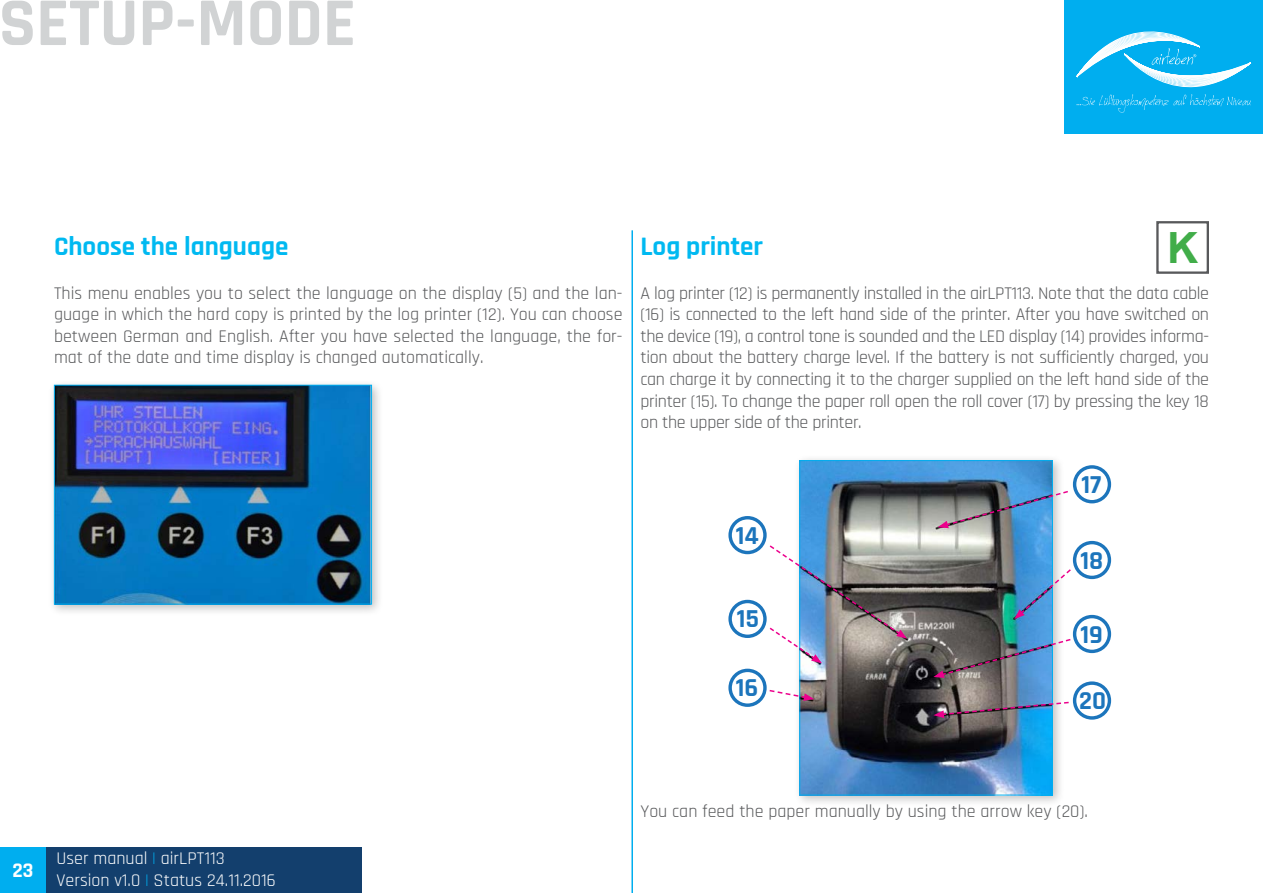
<style>
.page{position:relative;width:1263px;height:893px;background:#fff}
.page>*{position:absolute;margin:0;border:0;box-sizing:border-box;transform-origin:0 0}
.t1{font:700 69px "Rajdhani";color:#d1d3d4}
.t2{font:700 43.05px "Arial";color:#41ad49}
.t3{font:700 27px "Rajdhani";color:#00b9f1}
.t4{font:700 26.1px "Rajdhani";color:#1c75bc}
.t5{font:700 21px "Rajdhani";color:#fff}
.t6{font:18px/21.6px "Rajdhani";color:#58595b;text-align:justify}
.t7{font:18px/21.6px "Rajdhani";color:#fff}
.s1{color:#00aeef}
</style>
<div class="page">
<div style="left:0;top:847px;width:46px;height:46px;background:#00aeef"></div>
<div style="left:46px;top:847px;width:315px;height:46px;background:#133f6d"></div>
<div style="left:1064px;top:0;width:199px;height:134px;background:#00aeef"></div>
<svg style="left:1076px;top:31px;width:175px;height:82px"></svg>
<hr style="left:631px;top:230px;width:2px;height:663px;background:#00aeef">
<div style="left:48px;top:379px;width:336px;height:237px;background:#000;opacity:.25"></div>
<img style="left:56px;top:387px;width:314px;height:215px">
<div style="left:54px;top:385px;width:318px;height:219px;border:1px solid #00aeef"></div>
<div style="left:793px;top:454px;width:272px;height:353px;background:#000;opacity:.25"></div>
<img style="left:801px;top:462px;width:250px;height:331px">
<div style="left:799px;top:460px;width:254px;height:335px;border:1px solid #00aeef"></div>
<div style="left:1156px;top:221px;width:53px;height:53px;border:2px solid #58595b"></div>
<div style="left:728px;top:516px;width:39px;height:38px;border:3px solid #1c75bc;border-radius:50%"></div>
<div style="left:1073px;top:541px;width:38px;height:38px;border:3px solid #1c75bc;border-radius:50%"></div>
<div style="left:1073px;top:465px;width:38px;height:38px;border:3px solid #1c75bc;border-radius:50%"></div>
<svg style="left:730px;top:601px;width:35px;height:35px"></svg>
<div style="left:728px;top:600px;width:39px;height:38px;border:3px solid #1c75bc;border-radius:50%"></div>
<div style="left:1073px;top:615px;width:38px;height:38px;border:3px solid #1c75bc;border-radius:50%"></div>
<svg style="left:730px;top:670px;width:35px;height:35px"></svg>
<div style="left:728px;top:669px;width:39px;height:38px;border:3px solid #1c75bc;border-radius:50%"></div>
<svg style="left:1074px;top:683px;width:35px;height:35px"></svg>
<div style="left:1073px;top:681px;width:38px;height:39px;border:3px solid #1c75bc;border-radius:50%"></div>
<svg style="left:938px;top:490px;width:130px;height:38px;background:#7488a0"></svg>
<svg style="left:1014px;top:568px;width:57px;height:51px"></svg>
<img style="left:933px;top:638px;width:138px;height:40px">
<img style="left:933px;top:701px;width:136px;height:17px">
<svg style="left:769px;top:544px;width:138px;height:119px"></svg>
<svg style="left:769px;top:689px;width:45px;height:12px"></svg>
<h1 class="t1" style="left:-1px;top:-19px;width:358px">SETUP-MODE</h1>
<h3 class="t3" style="left:54px;top:230px;width:236px">Choose the language</h3>
<p class="t6" style="left:54px;top:283px;width:570px">This menu enables you to select the language on the display (5) and the lan&shy;guage in which the hard copy is printed by the log printer (12). You can choose between German and English. After you have selected the language, the for&shy;mat of the date and time display is changed automatically.</p>
<h2 class="t2" style="left:1167px;top:219px;width:33px">K</h2>
<h3 class="t3" style="left:640px;top:230px;width:124px">Log printer</h3>
<p class="t6" style="left:640px;top:283px;width:570px">A log printer (12) is permanently installed in the airLPT113. Note that the data cable (16) is connected to the left hand side of the printer. After you have switched on the device (19), a control tone is sounded and the LED display (14) provides informa&shy;tion about the battery charge level. If the battery is not sufficiently charged, you can charge it by connecting it to the charger supplied on the left hand side of the printer (15). To change the paper roll open the roll cover (17) by pressing the key 18 on the upper side of the printer.</p>
<h3 class="t4" style="left:736px;top:519px;width:24px">14</h3>
<h3 class="t4" style="left:737px;top:603px;width:23px">15</h3>
<h3 class="t4" style="left:736px;top:672px;width:24px">16</h3>
<h3 class="t4" style="left:1081px;top:469px;width:22px">17</h3>
<h3 class="t4" style="left:1080px;top:544px;width:24px">18</h3>
<h3 class="t4" style="left:1080px;top:618px;width:24px">19</h3>
<h3 class="t4" style="left:1079px;top:685px;width:28px">20</h3>
<p class="t5" style="left:12px;top:858px;width:23px">23</p>
<p class="t7" style="left:57px;top:848px;width:221px">User manual <span class="s1">|</span> airLPT113<br>Version v1.0 <span class="s1">|</span> Status 24.11.2016</p>
<p class="t6" style="left:640px;top:801px;width:449px">You can feed the paper manually by using the arrow key (20).</p>
</div>
